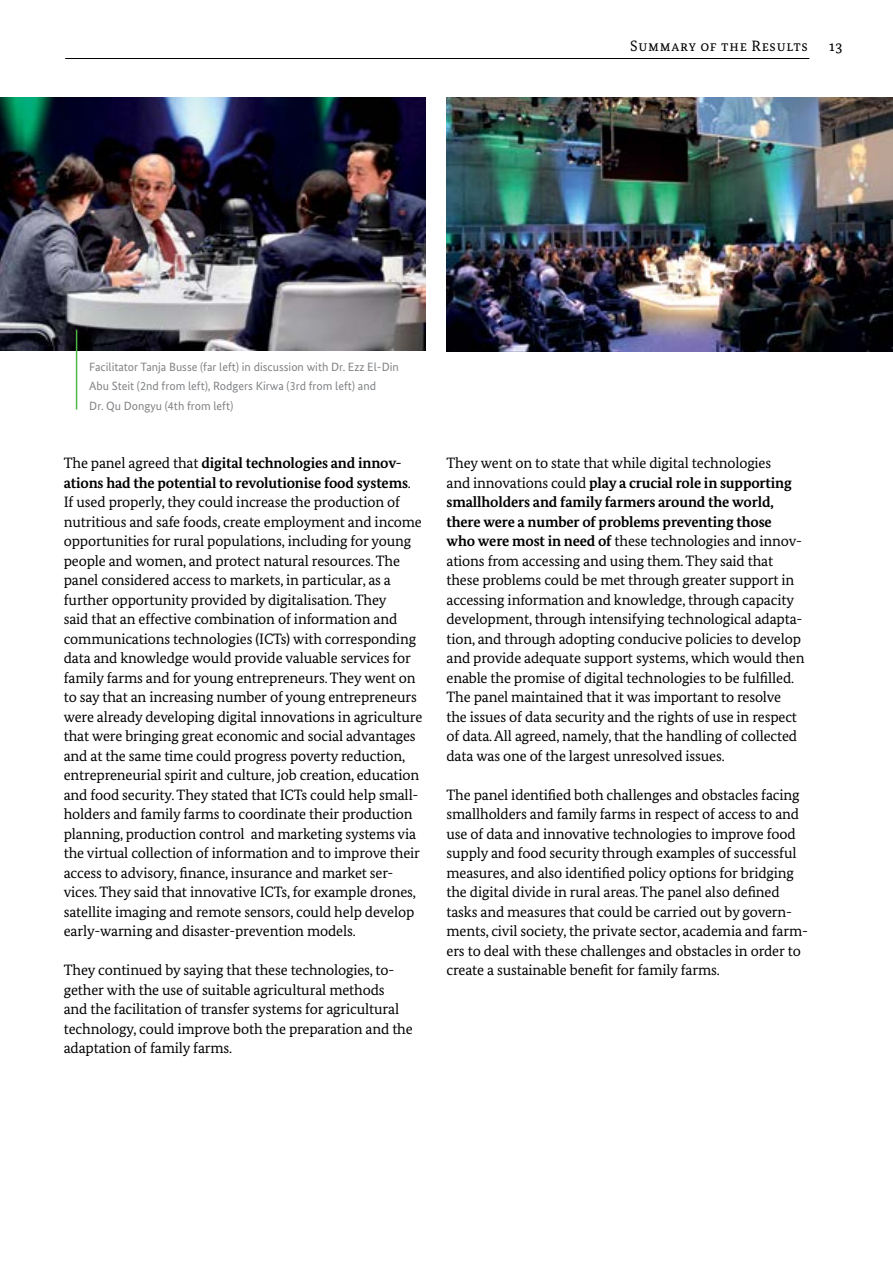
<style>
.page{position:relative;width:893px;height:1263px;background:#fff}
.page>*{position:absolute;margin:0;border:0;box-sizing:border-box;transform-origin:0 0}
.t1{font:15px/19.5px "Bundes Serif";letter-spacing:-.01em;color:#000}
.t2{font:15px "Bundes Serif";letter-spacing:.05em;color:#000}
.t3{font:12px/19.5px "Bundes Sans";color:#808285}
.s1{font-weight:700}
</style>
<div class="page">
<hr style="left:65px;top:58px;width:744px;height:1px;background:#000">
<img style="left:0;top:98px;width:425px;height:253px">
<img style="left:446px;top:98px;width:447px;height:253px">
<hr style="left:76px;top:330px;width:1px;height:80px;background:#50b848">
<p class="t2" style="left:630px;top:36px;width:179px">Summary of the Results</p>
<p class="t1" style="left:829px;top:36px;width:15px">13</p>
<p class="t3" style="left:89px;top:357px;width:311px">Facilitator Tanja Busse (far left) in discussion with Dr. Ezz El-Din<br>Abu Steit (2nd from left), Rodgers Kirwa (3rd from left) and<br>Dr. Qu Dongyu (4th from left)</p>
<p class="t1" style="left:64px;top:453px;width:360px">The panel agreed that <span class="s1">digital technologies and innov&shy;ations had the potential to revolutionise food systems</span>.<br>If used properly, they could increase the production of nutritious and safe foods, create employment and income opportunities for rural populations, including for young people and women, and protect natural resources. The panel considered access to markets, in particular, as a further opportunity provided by digitalisation. They<br>said that an effective combination of information and communications technologies (ICTs) with corresponding data and knowledge would provide valuable services for family farms and for young entrepreneurs. They went on to say that an increasing number of young entrepreneurs were already developing digital innovations in agriculture that were bringing great economic and social advantages and at the same time could progress poverty reduction, entrepreneurial spirit and culture, job creation, education and food security. They stated that ICTs could help small&shy;holders and family farms to coordinate their production planning, production control and marketing systems via the virtual collection of information and to improve their access to advisory, finance, insurance and market ser&shy;vices. They said that innovative ICTs, for example drones, satellite imaging and remote sensors, could help develop early-warning and disaster-prevention models.</p>
<p class="t1" style="left:64px;top:960px;width:351px">They continued by saying that these technologies, to&shy;gether with the use of suitable agricultural methods<br>and the facilitation of transfer systems for agricultural technology, could improve both the preparation and the adaptation of family farms.</p>
<p class="t1" style="left:446px;top:453px;width:360px">They went on to state that while digital technologies<br>and innovations could <span class="s1">play a crucial role in supporting smallholders and family farmers around the world, there were a number of problems preventing those<br>who were most in need of</span> these technologies and innov&shy;ations from accessing and using them. They said that these problems could be met through greater support in accessing information and knowledge, through capacity development, through intensifying technological adapta&shy;tion, and through adopting conducive policies to develop and provide adequate support systems, which would then enable the promise of digital technologies to be fulfilled.<br>The panel maintained that it was important to resolve the issues of data security and the rights of use in respect of data. All agreed, namely, that the handling of collected data was one of the largest unresolved issues.</p>
<p class="t1" style="left:446px;top:784px;width:363px">The panel identified both challenges and obstacles facing smallholders and family farms in respect of access to and use of data and innovative technologies to improve food supply and food security through examples of successful measures, and also identified policy options for bridging the digital divide in rural areas. The panel also defined tasks and measures that could be carried out by govern&shy;ments, civil society, the private sector, academia and farm&shy;ers to deal with these challenges and obstacles in order to create a sustainable benefit for family farms.</p>
</div>
